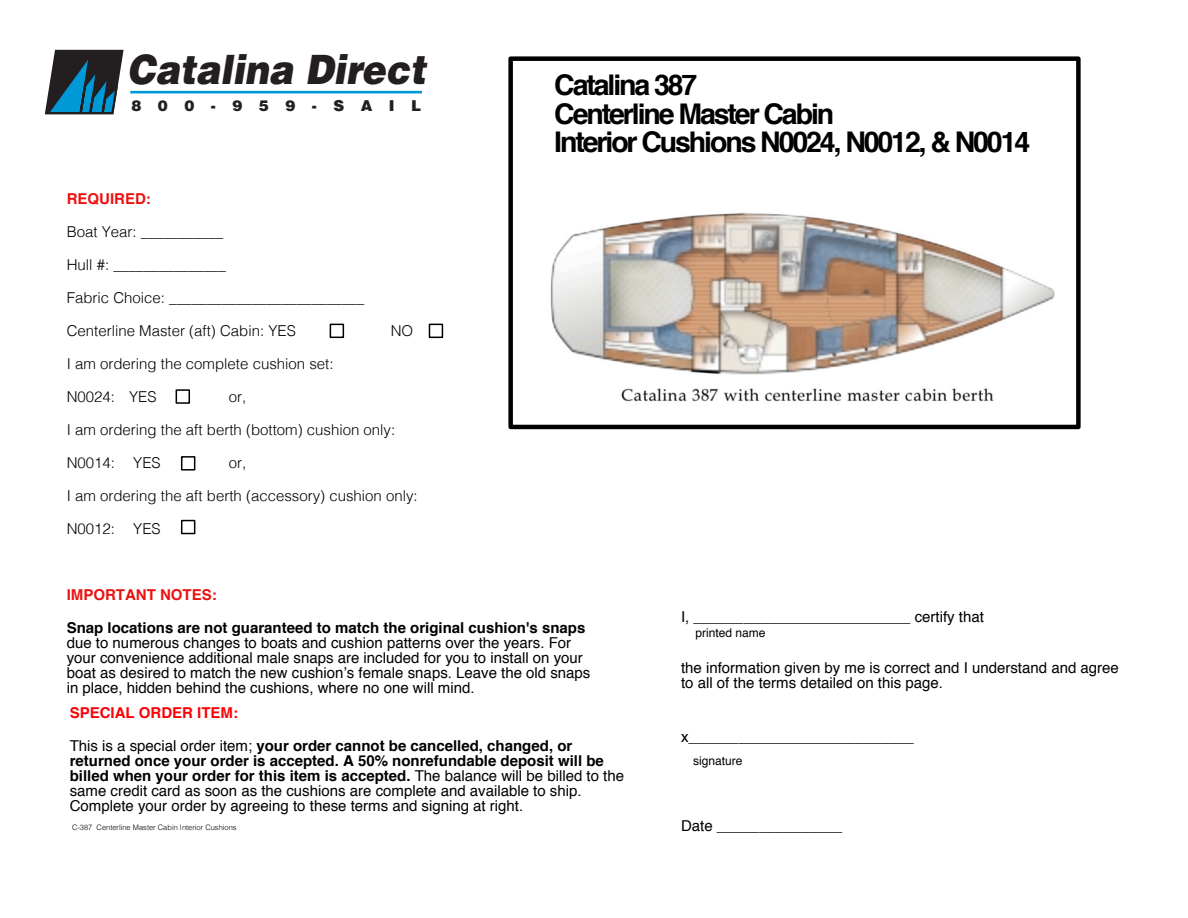
<style>
.page{position:relative;width:1188px;height:918px;background:#fff}
.page>*{position:absolute;margin:0;border:0;box-sizing:border-box;transform-origin:0 0}
.t1{font:italic 900 40.5px "Helvetica LT Std";color:#231f20;scale:.9 1}
.t2{font:700 28.5px/28.5px "Helvetica";letter-spacing:-.075em;color:#000}
.t3{font:15px/15px "Helvetica";color:#000}
.t4{font:300 15px "Helvetica";color:#000}
.t5{font:700 15px "Helvetica";color:#000}
.t6{font:700 15px "Helvetica";color:#ec1111}
.t7{font:700 15px "Helvetica";color:#fb0207}
.t8{font:900 15px "Helvetica LT Std";letter-spacing:1.1em;color:#231f20}
.t9{font:12px "Helvetica";color:#000}
.t10{font:300 7.5px "Helvetica";color:#000}
.s1{font-weight:700}
</style>
<div class="page">
<div style="left:508px;top:56px;width:573px;height:373px;background:#fff;border:4px solid #000"></div>
<svg style="left:44px;top:49px;width:80px;height:66px;background:#3d6172"></svg>
<hr style="left:130px;top:91px;width:292px;height:2px;background:#0099d8">
<div style="left:176px;top:389px;width:14px;height:15px;background:#fff;border:2px solid #000"></div>
<div style="left:330px;top:324px;width:14px;height:14px;background:#fff;border:2px solid #000"></div>
<div style="left:429px;top:324px;width:14px;height:14px;background:#fff;border:2px solid #000"></div>
<div style="left:181px;top:456px;width:14px;height:15px;background:#fff;border:2px solid #000"></div>
<div style="left:181px;top:520px;width:14px;height:14px;background:#fff;border:2px solid #000"></div>
<img style="left:550px;top:212px;width:505px;height:190px">
<h1 class="t1" style="left:127px;top:55px;width:334px">Catalina Direct</h1>
<p class="t8" style="left:131px;top:101px;width:291px">800-959-SAIL</p>
<p class="t6" style="left:67px;top:192px;width:86px">REQUIRED:</p>
<p class="t4" style="left:67px;top:226px;width:158px">Boat Year: ___________</p>
<p class="t4" style="left:67px;top:259px;width:161px">Hull #: _______________</p>
<p class="t4" style="left:67px;top:292px;width:299px">Fabric Choice: __________________________</p>
<p class="t4" style="left:67px;top:325px;width:231px">Centerline Master (aft) Cabin: YES</p>
<p class="t4" style="left:391px;top:325px;width:24px">NO</p>
<p class="t4" style="left:67px;top:358px;width:268px">I am ordering the complete cushion set:</p>
<p class="t4" style="left:67px;top:391px;width:91px">N0024: YES</p>
<p class="t4" style="left:229px;top:391px;width:19px">or,</p>
<p class="t4" style="left:67px;top:424px;width:330px">I am ordering the aft berth (bottom) cushion only:</p>
<p class="t4" style="left:67px;top:457px;width:96px">N0014: YES</p>
<p class="t4" style="left:229px;top:457px;width:19px">or,</p>
<p class="t4" style="left:67px;top:490px;width:352px">I am ordering the aft berth (accessory) cushion only:</p>
<p class="t4" style="left:67px;top:523px;width:96px">N0012: YES</p>
<h2 class="t2" style="left:554px;top:73px;width:478px">Catalina 387<br>Centerline Master Cabin<br>Interior Cushions N0024, N0012, &amp; N0014</h2>
<p class="t6" style="left:67px;top:588px;width:151px">IMPORTANT NOTES:</p>
<p class="t5" style="left:67px;top:621px;width:520px">Snap locations are not guaranteed to match the original cushion's snaps</p>
<p class="t3" style="left:67px;top:636px;width:525px">due to numerous changes to boats and cushion patterns over the years. For your convenience additional male snaps are included for you to install on your boat as desired to match the new cushion’s female snaps. Leave the old snaps in place, hidden behind the cushions, where no one will mind.</p>
<p class="t7" style="left:70px;top:707px;width:170px">SPECIAL ORDER ITEM:</p>
<p class="t3" style="left:70px;top:739px;width:556px">This is a special order item; <span class="s1">your order cannot be cancelled, changed, or returned once your order is accepted. A 50% nonrefundable deposit will be billed when your order for this item is accepted.</span> The balance will be billed to the same credit card as soon as the cushions are complete and available to ship.<br>Complete your order by agreeing to these terms and signing at right.</p>
<p class="t3" style="left:681px;top:610px;width:304px">I, __________________________ certify that</p>
<p class="t3" style="left:681px;top:661px;width:439px">the information given by me is correct and I understand and agree to all of the terms detailed on this page.</p>
<p class="t9" style="left:695px;top:628px;width:72px">printed name</p>
<p class="t3" style="left:681px;top:730px;width:234px">x___________________________</p>
<p class="t9" style="left:693px;top:756px;width:51px">signature</p>
<p class="t10" style="left:72px;top:824px;width:166px">C-387 Centerline Master Cabin Interior Cushions</p>
<p class="t3" style="left:681px;top:819px;width:162px">Date _______________</p>
</div>
